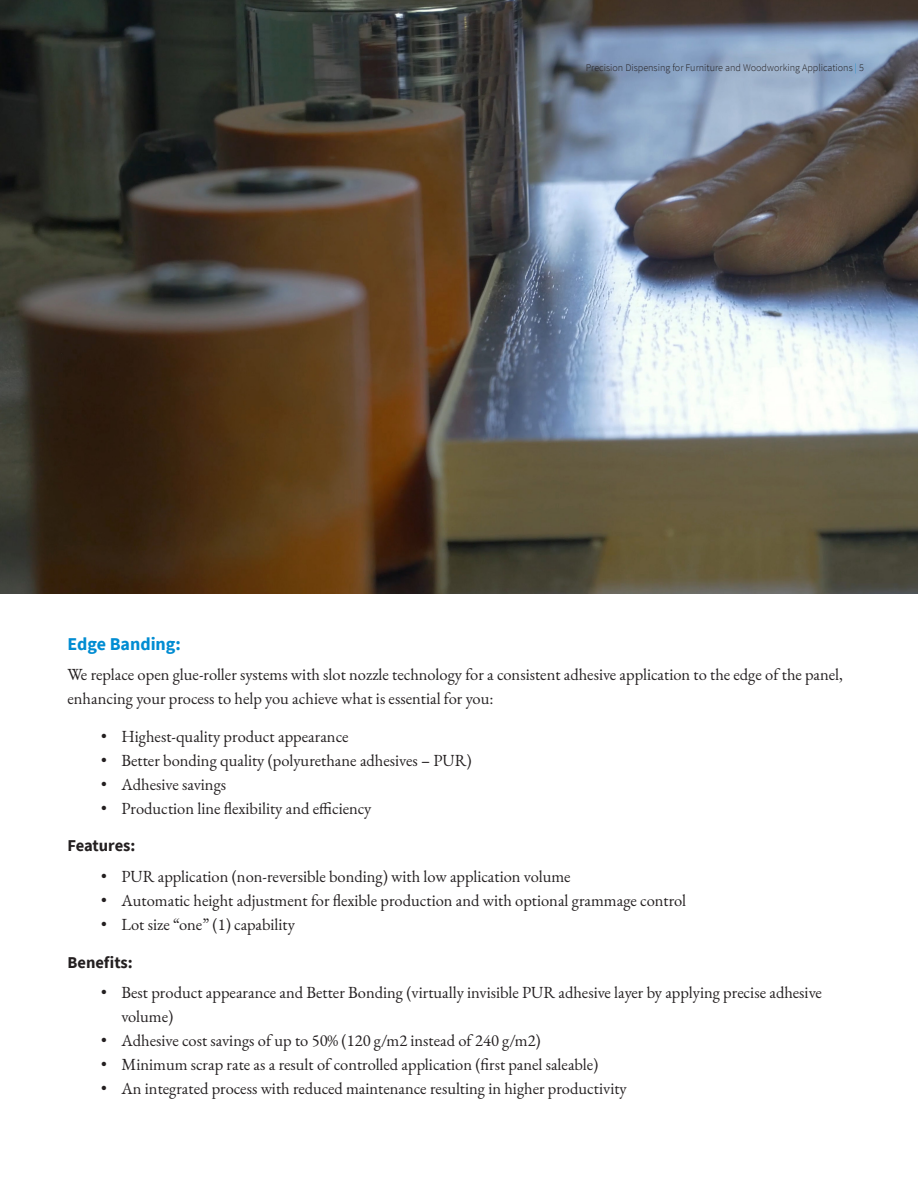
<style>
.page{position:relative;width:918px;height:1188px;background:#fff}
.page>*{position:absolute;margin:0;border:0;box-sizing:border-box;transform-origin:0 0}
.Subhead_4{font:700 18px "Source Sans Pro";color:#008cd2}
.Body{font:16.5px/24px "EB Garamond";color:#231f20}
.Subhead_4-2{font:700 16.5px "Source Sans Pro";letter-spacing:-.005em;color:#231f20}
.t1{font:300 10.2px "Source Sans Pro";color:#231f20}
.s1{color:#008cd2}
</style>
<div class="page">
<img style="left:0;top:0;width:918px;height:594px">
<p class="t1" style="left:586px;top:62px;width:280px">Precision Dispensing for Furniture and Woodworking Applications <span class="s1">|</span> 5</p>
<p class="Subhead_4" style="left:68px;top:631px;width:115px">Edge Banding:</p>
<p class="Body" style="left:68px;top:663px;width:777px">We replace open glue-roller systems with slot nozzle technology for a consistent adhesive application to the edge of the panel, enhancing your process to help you achieve what is essential for you:</p>
<p class="Body" style="left:101px;top:724px;width:249px">• Highest-quality product appearance</p>
<p class="Body" style="left:101px;top:748px;width:372px">• Better bonding quality (polyurethane adhesives – PUR)</p>
<p class="Body" style="left:101px;top:772px;width:126px">• Adhesive savings</p>
<p class="Body" style="left:101px;top:796px;width:272px">• Production line flexibility and efficiency</p>
<p class="Subhead_4-2" style="left:68px;top:835px;width:70px">Features:</p>
<p class="Body" style="left:101px;top:865px;width:471px">• PUR application (non-reversible bonding) with low application volume</p>
<p class="Body" style="left:101px;top:889px;width:586px">• Automatic height adjustment for flexible production and with optional grammage control</p>
<p class="Body" style="left:101px;top:913px;width:195px">• Lot size “one” (1) capability</p>
<p class="Subhead_4-2" style="left:68px;top:951px;width:67px">Benefits:</p>
<p class="Body" style="left:122px;top:981px;width:702px;text-indent:-20px">• Best product appearance and Better Bonding (virtually invisible PUR adhesive layer by applying precise adhesive volume)</p>
<p class="Body" style="left:101px;top:1029px;width:441px">• Adhesive cost savings of up to 50% (120 g/m2 instead of 240 g/m2)</p>
<p class="Body" style="left:101px;top:1053px;width:499px">• Minimum scrap rate as a result of controlled application (first panel saleable)</p>
<p class="Body" style="left:101px;top:1077px;width:527px">• An integrated process with reduced maintenance resulting in higher productivity</p>
</div>
